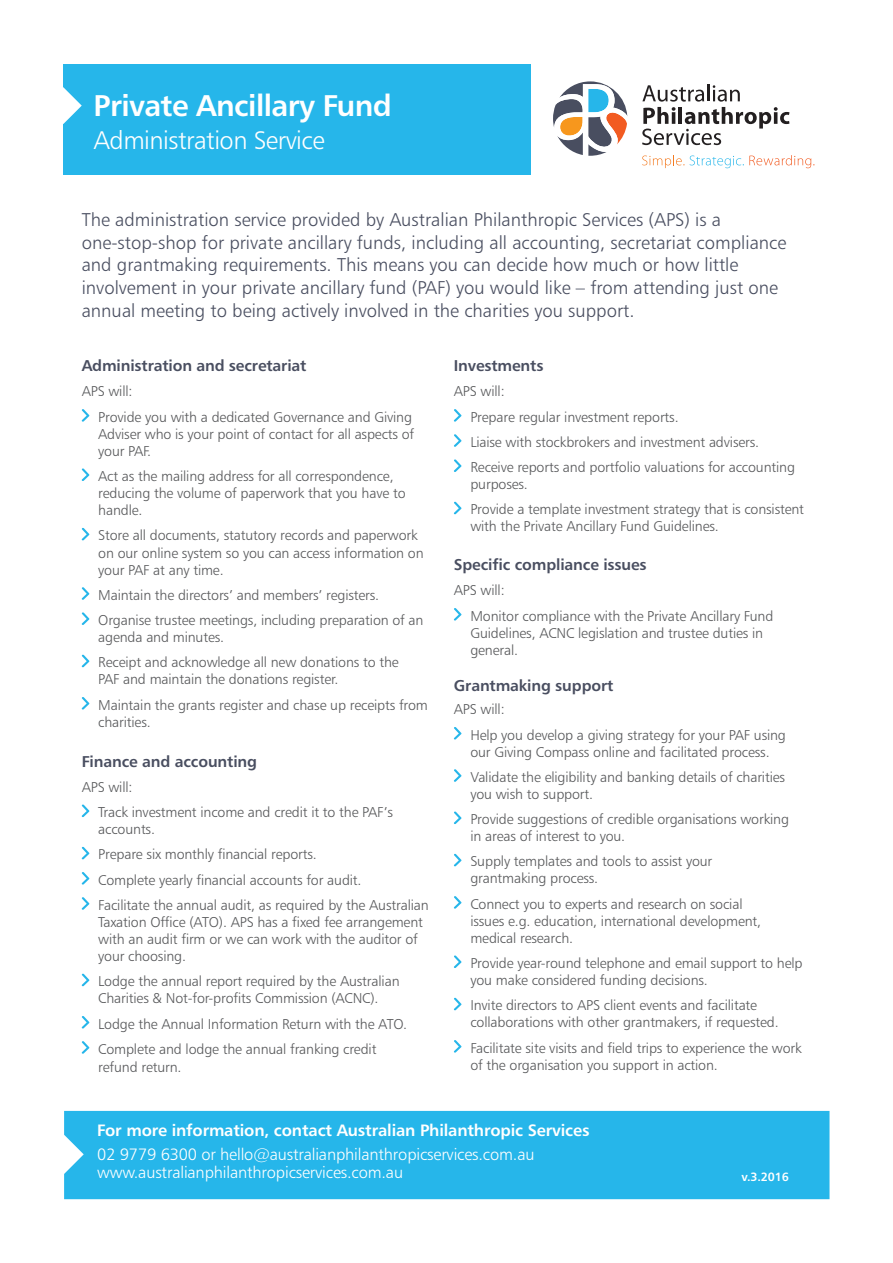
<style>
.page{position:relative;width:893px;height:1263px;background:#fff}
.page>*{position:absolute;margin:0;border:0;box-sizing:border-box;transform-origin:0 0}
.t1{font:30px "Humanist 777 BT Bold B";letter-spacing:-.02em;color:#fff}
.t2{font:25.5px "Humanist 777 BT Light B";letter-spacing:-.02em;color:#fff}
.t3{font:18.6px/22.8px "Humanist 777 BT Light B";color:#494e60}
.t4{font:16.5px/24px "Humanist 777 BT Bold B";letter-spacing:-.01em;color:#fff}
.t5{font:16.5px "Humanist 777 BT Light B";letter-spacing:-.01em;color:#fff}
.t6{font:15.6px "Humanist 777 BT Bold B";letter-spacing:-.01em;color:#494e60}
.t7{font:14.25px/17.1px "Humanist 777 BT Light B";letter-spacing:-.01em;color:#57585a}
.t8{font:12px "Humanist 777 BT Bold B";color:#fff}
.s1{font-family:"Humanist 777 BT Light B"}
</style>
<div class="page">
<div style="left:63px;top:65px;width:468px;height:110px;background:#26b6ea"></div>
<svg style="left:553px;top:81px;width:74px;height:75px"></svg>
<svg style="left:642px;top:84px;width:147px;height:61px"></svg>
<svg style="left:642px;top:155px;width:172px;height:13px"></svg>
<svg style="left:82px;top:409px;width:7px;height:13px"></svg>
<svg style="left:82px;top:468px;width:7px;height:13px"></svg>
<svg style="left:82px;top:528px;width:7px;height:12px"></svg>
<svg style="left:82px;top:587px;width:7px;height:13px"></svg>
<svg style="left:82px;top:612px;width:7px;height:13px"></svg>
<svg style="left:82px;top:655px;width:7px;height:12px"></svg>
<svg style="left:82px;top:697px;width:7px;height:12px"></svg>
<svg style="left:82px;top:804px;width:7px;height:13px"></svg>
<svg style="left:82px;top:847px;width:7px;height:12px"></svg>
<svg style="left:82px;top:872px;width:7px;height:12px"></svg>
<svg style="left:82px;top:897px;width:7px;height:13px"></svg>
<svg style="left:82px;top:973px;width:7px;height:13px"></svg>
<svg style="left:82px;top:1016px;width:7px;height:12px"></svg>
<svg style="left:82px;top:1041px;width:7px;height:13px"></svg>
<svg style="left:454px;top:409px;width:8px;height:13px"></svg>
<svg style="left:454px;top:434px;width:8px;height:13px"></svg>
<svg style="left:454px;top:459px;width:8px;height:13px"></svg>
<svg style="left:454px;top:502px;width:8px;height:12px"></svg>
<svg style="left:454px;top:608px;width:8px;height:12px"></svg>
<svg style="left:454px;top:727px;width:8px;height:12px"></svg>
<svg style="left:454px;top:769px;width:8px;height:13px"></svg>
<svg style="left:454px;top:811px;width:8px;height:13px"></svg>
<svg style="left:454px;top:854px;width:8px;height:12px"></svg>
<svg style="left:454px;top:896px;width:8px;height:13px"></svg>
<svg style="left:454px;top:955px;width:8px;height:13px"></svg>
<svg style="left:454px;top:998px;width:8px;height:12px"></svg>
<svg style="left:454px;top:1040px;width:8px;height:12px"></svg>
<svg style="left:63px;top:87px;width:19px;height:37px"></svg>
<div style="left:64px;top:1111px;width:765px;height:88px;background:#26b6ea"></div>
<p class="t1" style="left:94px;top:86px;width:300px">Private Ancillary Fund</p>
<p class="t2" style="left:94px;top:124px;width:233px">Administration Service</p>
<p class="t3" style="left:82px;top:208px;width:706px">The administration service provided by Australian Philanthropic Services (APS) is a one-stop-shop for private ancillary funds, including all accounting, secretariat compliance and grantmaking requirements. This means you can decide how much or how little involvement in your private ancillary fund (PAF) you would like – from attending just one annual meeting to being actively involved in the charities you support.</p>
<p class="t6" style="left:82px;top:356px;width:226px">Administration and secretariat</p>
<p class="t7" style="left:82px;top:383px;width:52px">APS will:</p>
<p class="t7" style="left:98px;top:408px;width:317px">Provide you with a dedicated Governance and Giving<br>Adviser who is your point of contact for all aspects of your PAF.</p>
<p class="t7" style="left:98px;top:467px;width:309px">Act as the mailing address for all correspondence, reducing the volume of paperwork that you have to handle.</p>
<p class="t7" style="left:98px;top:527px;width:327px">Store all documents, statutory records and paperwork on our online system so you can access information on your PAF at any time.</p>
<p class="t7" style="left:98px;top:586px;width:283px">Maintain the directors’ and members’ registers.</p>
<p class="t7" style="left:98px;top:611px;width:327px">Organise trustee meetings, including preparation of an agenda and minutes.</p>
<p class="t7" style="left:98px;top:653px;width:302px">Receipt and acknowledge all new donations to the<br>PAF and maintain the donations register.</p>
<p class="t7" style="left:98px;top:696px;width:331px">Maintain the grants register and chase up receipts from charities.</p>
<p class="t6" style="left:82px;top:751px;width:177px">Finance and accounting</p>
<p class="t7" style="left:82px;top:778px;width:52px">APS will:</p>
<p class="t7" style="left:98px;top:803px;width:296px">Track investment income and credit it to the PAF’s accounts.</p>
<p class="t7" style="left:98px;top:846px;width:220px">Prepare six monthly financial reports.</p>
<p class="t7" style="left:98px;top:871px;width:265px">Complete yearly financial accounts for audit.</p>
<p class="t7" style="left:98px;top:896px;width:332px">Facilitate the annual audit, as required by the Australian Taxation Office (ATO). APS has a fixed fee arrangement with an audit firm or we can work with the auditor of your choosing.</p>
<p class="t7" style="left:98px;top:972px;width:303px">Lodge the annual report required by the Australian<br>Charities &amp; Not-for-profits Commission (ACNC).</p>
<p class="t7" style="left:98px;top:1015px;width:310px">Lodge the Annual Information Return with the ATO.</p>
<p class="t7" style="left:98px;top:1039px;width:280px;line-height:18.5px">Complete and lodge the annual franking credit refund return.</p>
<p class="t6" style="left:454px;top:356px;width:91px">Investments</p>
<p class="t7" style="left:454px;top:383px;width:52px">APS will:</p>
<p class="t7" style="left:470px;top:408px;width:210px">Prepare regular investment reports.</p>
<p class="t7" style="left:470px;top:433px;width:290px">Liaise with stockbrokers and investment advisers.</p>
<p class="t7" style="left:470px;top:458px;width:326px">Receive reports and portfolio valuations for accounting purposes.</p>
<p class="t7" style="left:470px;top:500px;width:335px">Provide a template investment strategy that is consistent with the Private Ancillary Fund Guidelines.</p>
<p class="t6" style="left:454px;top:555px;width:194px">Specific compliance issues</p>
<p class="t7" style="left:454px;top:582px;width:52px">APS will:</p>
<p class="t7" style="left:470px;top:607px;width:305px">Monitor compliance with the Private Ancillary Fund<br>Guidelines, ACNC legislation and trustee duties in general.</p>
<p class="t6" style="left:454px;top:675px;width:161px">Grantmaking support</p>
<p class="t7" style="left:454px;top:701px;width:52px">APS will:</p>
<p class="t7" style="left:470px;top:726px;width:317px">Help you develop a giving strategy for your PAF using our Giving Compass online and facilitated process.</p>
<p class="t7" style="left:470px;top:768px;width:316px">Validate the eligibility and banking details of charities you wish to support.</p>
<p class="t7" style="left:470px;top:810px;width:320px">Provide suggestions of credible organisations working in areas of interest to you.</p>
<p class="t7" style="left:470px;top:853px;width:243px">Supply templates and tools to assist your grantmaking process.</p>
<p class="t7" style="left:470px;top:895px;width:292px">Connect you to experts and research on social issues e.g. education, international development, medical research.</p>
<p class="t7" style="left:470px;top:954px;width:334px">Provide year-round telephone and email support to help you make considered funding decisions.</p>
<p class="t7" style="left:470px;top:996px;width:310px">Invite directors to APS client events and facilitate collaborations with other grantmakers, if requested.</p>
<p class="t7" style="left:470px;top:1039px;width:333px">Facilitate site visits and field trips to experience the work of the organisation you support in action.</p>
<p class="t4" style="left:97px;top:1118px;width:494px">For more information, contact Australian Philanthropic Services<br><span class="s1">02 9779 6300 or hello@australianphilanthropicservices.com.au</span></p>
<p class="t5" style="left:97px;top:1162px;width:307px">www.australianphilanthropicservices.com.au</p>
<p class="t8" style="left:742px;top:1169px;width:49px">v.3.2016</p>
</div>
